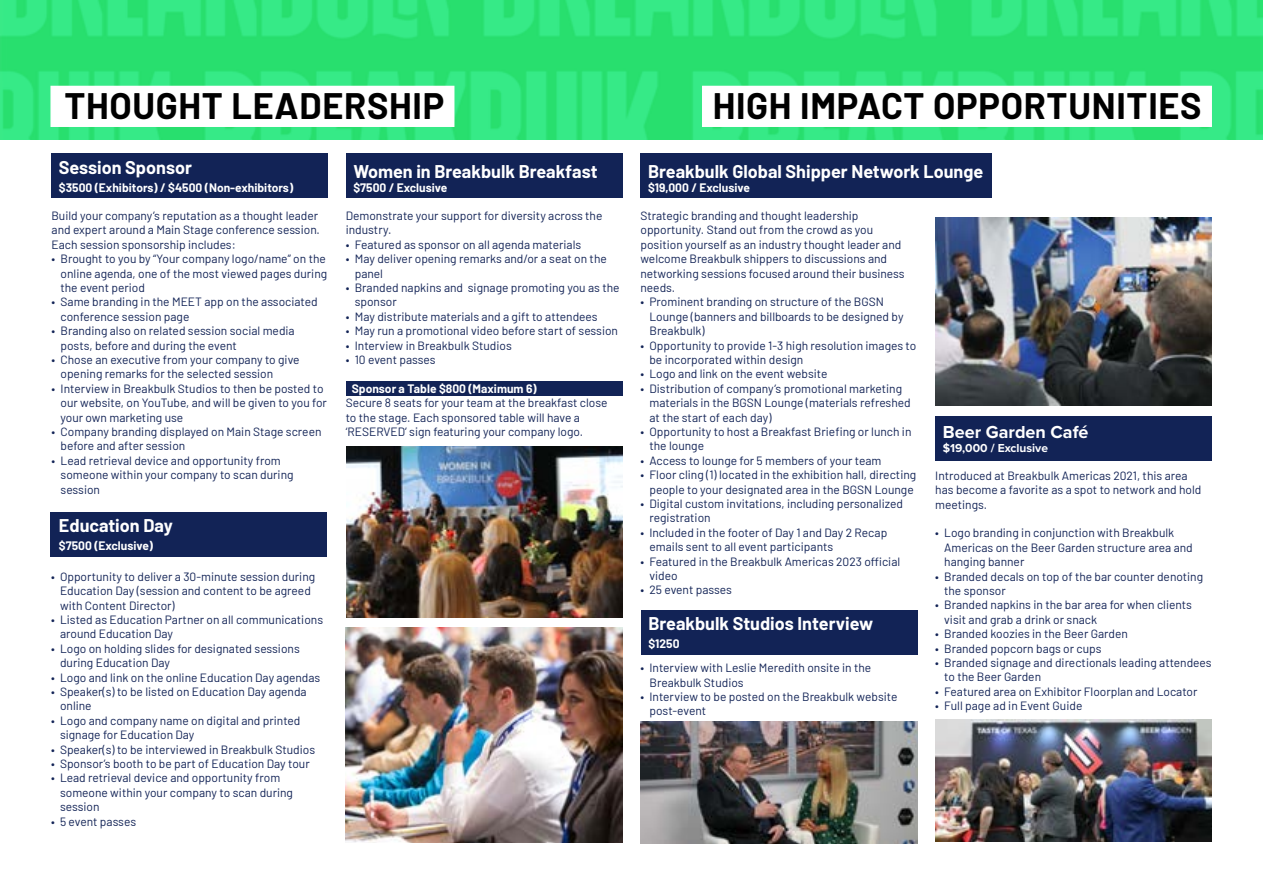
<style>
.page{position:relative;width:1263px;height:893px;background:#fff}
.page>*{position:absolute;margin:0;border:0;box-sizing:border-box;transform-origin:0 0}
.t1{font:700 36px "Barlow";letter-spacing:.02em;color:#000}
.t2{font:700 18px "Barlow";color:#fff}
.t3{font:700 18px "Proxima Nova";color:#fff}
.t4{font:12px/14.4px "Barlow";color:#122356}
.t5{font:700 12px "Barlow";color:#fff}
.t6{font:700 12px "Proxima Nova";color:#fff}
</style>
<div class="page">
<div style="left:50px;top:513px;width:277px;height:44px;background:#122356"></div>
<div style="left:51px;top:154px;width:276px;height:44px;background:#122356"></div>
<div style="left:346px;top:154px;width:276px;height:44px;background:#122356"></div>
<div style="left:641px;top:610px;width:276px;height:44px;background:#122356"></div>
<img style="left:0;top:0;width:1263px;height:140px">
<div style="left:702px;top:86px;width:510px;height:41px;background:#fff"></div>
<div style="left:50px;top:86px;width:404px;height:41px;background:#fff"></div>
<div style="left:346px;top:381px;width:276px;height:14px;background:#122356"></div>
<div style="left:640px;top:154px;width:351px;height:44px;background:#122356"></div>
<div style="left:935px;top:416px;width:277px;height:45px;background:#122356"></div>
<img style="left:935px;top:217px;width:277px;height:189px">
<img style="left:346px;top:446px;width:277px;height:172px">
<img style="left:346px;top:628px;width:276px;height:215px">
<img style="left:935px;top:720px;width:277px;height:122px">
<img style="left:641px;top:722px;width:276px;height:122px">
<h1 class="t1" style="left:64px;top:79px;width:381px">THOUGHT LEADERSHIP</h1>
<h1 class="t1" style="left:713px;top:80px;width:490px">HIGH IMPACT OPPORTUNITIES</h1>
<h2 class="t2" style="left:59px;top:154px;width:135px">Session Sponsor</h2>
<p class="t5" style="left:59px;top:178px;width:236px">$3500 (Exhibitors) / $4500 (Non-exhibitors)</p>
<p class="t4" style="left:52px;top:208px;width:270px">Build your company’s reputation as a thought leader and expert around a Main Stage conference session.<br>Each session sponsorship includes:</p>
<p class="t4" style="left:61px;top:251px;width:268px;text-align:justify;text-indent:-9px">• Brought to you by “Your company logo/name” on the online agenda, one of the most viewed pages during the event period</p>
<p class="t4" style="left:61px;top:294px;width:259px;text-indent:-9px">• Same branding in the MEET app on the associated conference session page</p>
<p class="t4" style="left:61px;top:323px;width:236px;text-indent:-9px">• Branding also on related session social media posts, before and during the event</p>
<p class="t4" style="left:61px;top:352px;width:240px;text-indent:-9px">• Chose an executive from your company to give opening remarks for the selected session</p>
<p class="t4" style="left:61px;top:380px;width:268px;text-indent:-9px">• Interview in Breakbulk Studios to then be posted to our website, on YouTube, and will be given to you for your own marketing use</p>
<p class="t4" style="left:61px;top:424px;width:262px;text-indent:-9px">• Company branding displayed on Main Stage screen before and after session</p>
<p class="t4" style="left:61px;top:452px;width:234px;text-indent:-9px">• Lead retrieval device and opportunity from someone within your company to scan during session</p>
<h2 class="t2" style="left:59px;top:512px;width:115px">Education Day</h2>
<p class="t5" style="left:59px;top:537px;width:96px">$7500 (Exclusive)</p>
<p class="t4" style="left:60px;top:568px;width:257px;text-indent:-9px">• Opportunity to deliver a 30-minute session during<br>Education Day (session and content to be agreed with Content Director)</p>
<p class="t4" style="left:60px;top:611px;width:265px;text-indent:-9px">• Listed as Education Partner on all communications around Education Day</p>
<p class="t4" style="left:60px;top:640px;width:241px;text-indent:-9px">• Logo on holding slides for designated sessions during Education Day</p>
<p class="t4" style="left:51px;top:669px;width:271px">• Logo and link on the online Education Day agendas</p>
<p class="t4" style="left:60px;top:683px;width:248px;text-indent:-9px">• Speaker(s) to be listed on Education Day agenda online</p>
<p class="t4" style="left:60px;top:712px;width:242px;text-indent:-9px">• Logo and company name on digital and printed signage for Education Day</p>
<p class="t4" style="left:51px;top:741px;width:266px">• Speaker(s) to be interviewed in Breakbulk Studios</p>
<p class="t4" style="left:51px;top:755px;width:260px">• Sponsor’s booth to be part of Education Day tour</p>
<p class="t4" style="left:60px;top:770px;width:234px;text-indent:-9px">• Lead retrieval device and opportunity from someone within your company to scan during session</p>
<p class="t4" style="left:51px;top:813px;width:87px">• 5 event passes</p>
<h2 class="t2" style="left:353px;top:158px;width:246px">Women in Breakbulk Breakfast</h2>
<p class="t5" style="left:353px;top:179px;width:95px">$7500 / Exclusive</p>
<p class="t4" style="left:346px;top:208px;width:258px">Demonstrate your support for diversity across the industry.</p>
<p class="t4" style="left:346px;top:236px;width:237px">• Featured as sponsor on all agenda materials</p>
<p class="t4" style="left:355px;top:251px;width:253px;text-indent:-9px">• May deliver opening remarks and/or a seat on the panel</p>
<p class="t4" style="left:355px;top:280px;width:266px;text-indent:-9px">• Branded napkins and signage promoting you as the sponsor</p>
<p class="t4" style="left:346px;top:308px;width:253px">• May distribute materials and a gift to attendees</p>
<p class="t4" style="left:346px;top:323px;width:274px">• May run a promotional video before start of session</p>
<p class="t4" style="left:346px;top:337px;width:168px">• Interview in Breakbulk Studios</p>
<p class="t4" style="left:346px;top:352px;width:91px">• 10 event passes</p>
<p class="t5" style="left:352px;top:380px;width:186px">Sponsor a Table $800 (Maximum 6)</p>
<p class="t4" style="left:346px;top:395px;width:263px">Secure 8 seats for your team at the breakfast close to the stage. Each sponsored table will have a ‘RESERVED’ sign featuring your company logo.</p>
<h2 class="t2" style="left:648px;top:158px;width:337px">Breakbulk Global Shipper Network Lounge</h2>
<p class="t5" style="left:648px;top:179px;width:103px">$19,000 / Exclusive</p>
<p class="t4" style="left:640px;top:208px;width:266px">Strategic branding and thought leadership opportunity. Stand out from the crowd as you position yourself as an industry thought leader and welcome Breakbulk shippers to discussions and networking sessions focused around their business needs.</p>
<p class="t4" style="left:649px;top:294px;width:256px;text-indent:-9px">• Prominent branding on structure of the BGSN<br>Lounge (banners and billboards to be designed by<br>Breakbulk)</p>
<p class="t4" style="left:649px;top:337px;width:268px;text-indent:-9px">• Opportunity to provide 1-3 high resolution images to be incorporated within design</p>
<p class="t4" style="left:640px;top:366px;width:189px">• Logo and link on the event website</p>
<p class="t4" style="left:649px;top:380px;width:263px;text-indent:-9px">• Distribution of company’s promotional marketing materials in the BGSN Lounge (materials refreshed at the start of each day)</p>
<p class="t4" style="left:649px;top:424px;width:263px;text-indent:-9px">• Opportunity to host a Breakfast Briefing or lunch in the lounge</p>
<p class="t4" style="left:640px;top:452px;width:243px">• Access to lounge for 5 members of your team</p>
<p class="t4" style="left:640px;top:467px;width:277px;text-align:center">• Floor cling (1) located in the exhibition hall, directing people to your designated area in the BGSN Lounge</p>
<p class="t4" style="left:649px;top:496px;width:255px;text-indent:-9px">• Digital custom invitations, including personalized registration</p>
<p class="t4" style="left:649px;top:524px;width:239px;text-indent:-9px">• Included in the footer of Day 1 and Day 2 Recap emails sent to all event participants</p>
<p class="t4" style="left:649px;top:553px;width:252px;text-indent:-9px">• Featured in the Breakbulk Americas 2023 official video</p>
<p class="t4" style="left:640px;top:582px;width:93px">• 25 event passes</p>
<h2 class="t3" style="left:943px;top:418px;width:147px">Beer Garden Café</h2>
<p class="t6" style="left:943px;top:439px;width:107px">$19,000 / Exclusive</p>
<p class="t4" style="left:935px;top:467px;width:268px">Introduced at Breakbulk Americas 2021, this area has become a favorite as a spot to network and hold meetings.</p>
<p class="t4" style="left:944px;top:525px;width:250px;text-indent:-9px">• Logo branding in conjunction with Breakbulk<br>Americas on the Beer Garden structure area and hanging banner</p>
<p class="t4" style="left:944px;top:568px;width:260px;text-indent:-9px">• Branded decals on top of the bar counter denoting the sponsor</p>
<p class="t4" style="left:944px;top:597px;width:249px;text-indent:-9px">• Branded napkins in the bar area for when clients visit and grab a drink or snack</p>
<p class="t4" style="left:935px;top:626px;width:194px">• Branded koozies in the Beer Garden</p>
<p class="t4" style="left:935px;top:640px;width:168px">• Branded popcorn bags or cups</p>
<p class="t4" style="left:944px;top:655px;width:269px;text-indent:-9px">• Branded signage and directionals leading attendees to the Beer Garden</p>
<p class="t4" style="left:935px;top:683px;width:264px">• Featured area on Exhibitor Floorplan and Locator</p>
<p class="t4" style="left:935px;top:698px;width:149px">• Full page ad in Event Guide</p>
<h2 class="t2" style="left:648px;top:610px;width:226px">Breakbulk Studios Interview</h2>
<p class="t5" style="left:648px;top:634px;width:33px">$1250</p>
<p class="t4" style="left:649px;top:660px;width:223px;text-indent:-9px">• Interview with Leslie Meredith onsite in the<br>Breakbulk Studios</p>
<p class="t4" style="left:649px;top:688px;width:249px;text-indent:-9px">• Interview to be posted on the Breakbulk website post-event</p>
</div>
